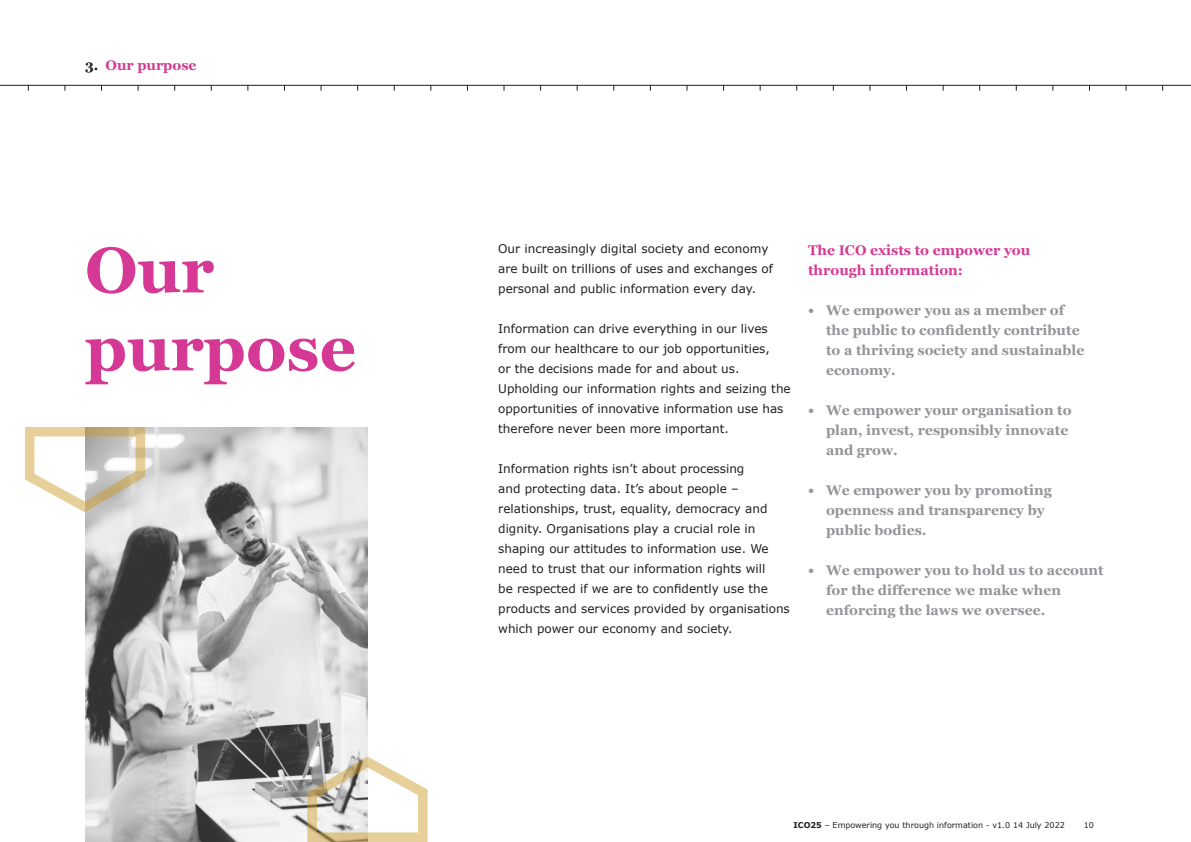
<style>
.page{position:relative;width:1191px;height:842px;background:#fff}
.page>*{position:absolute;margin:0;border:0;box-sizing:border-box;transform-origin:0 0}
.t1{font:700 64px/78px "Georgia";color:#d63995}
.t2{font:700 14px/20px "Georgia";color:#939598}
.t3{font:700 14px/20px "Georgia";color:#d63995}
.t4{font:12px/20px "Verdana";color:#231f20}
.t5{font:8px "Verdana";color:#231f20}
.s1{color:#231f20}
.s2{font-weight:700}
</style>
<div class="page">
<hr style="left:0;top:85px;width:1191px;height:1px;background:#231f20">
<img style="left:85px;top:427px;width:282px;height:415px">
<svg style="left:25px;top:427px;width:120px;height:85px"></svg>
<svg style="left:307px;top:756px;width:120px;height:86px"></svg>
<p class="t3" style="left:85px;top:55px;width:113px"><span class="s1">3.</span> Our purpose</p>
<h1 class="t1" style="left:85px;top:228px;width:272px">Our purpose</h1>
<p class="t4" style="left:498px;top:239px;width:276px">Our increasingly digital society and economy are built on trillions of uses and exchanges of personal and public information every day.</p>
<p class="t4" style="left:498px;top:319px;width:294px">Information can drive everything in our lives from our healthcare to our job opportunities,<br>or the decisions made for and about us.<br>Upholding our information rights and seizing the opportunities of innovative information use has therefore never been more important.</p>
<p class="t4" style="left:498px;top:459px;width:293px">Information rights isn’t about processing<br>and protecting data. It’s about people – relationships, trust, equality, democracy and dignity. Organisations play a crucial role in shaping our attitudes to information use. We need to trust that our information rights will<br>be respected if we are to confidently use the products and services provided by organisations which power our economy and society.</p>
<p class="t3" style="left:808px;top:239px;width:224px">The ICO exists to empower you through information:</p>
<p class="t2" style="left:826px;top:299px;width:260px;text-indent:-18px">• We empower you as a member of the public to confidently contribute to a thriving society and sustainable economy.</p>
<p class="t2" style="left:826px;top:399px;width:247px;text-indent:-18px">• We empower your organisation to plan, invest, responsibly innovate and grow.</p>
<p class="t2" style="left:826px;top:479px;width:227px;text-indent:-18px">• We empower you by promoting openness and transparency by public bodies.</p>
<p class="t2" style="left:826px;top:559px;width:279px;text-indent:-18px">• We empower you to hold us to account for the difference we make when enforcing the laws we oversee.</p>
<p class="t5" style="left:793px;top:820px;width:273px"><span class="s2">ICO25</span> – Empowering you through information - v1.0 14 July 2022</p>
<p class="t5" style="left:1083px;top:820px;width:12px">10</p>
</div>
